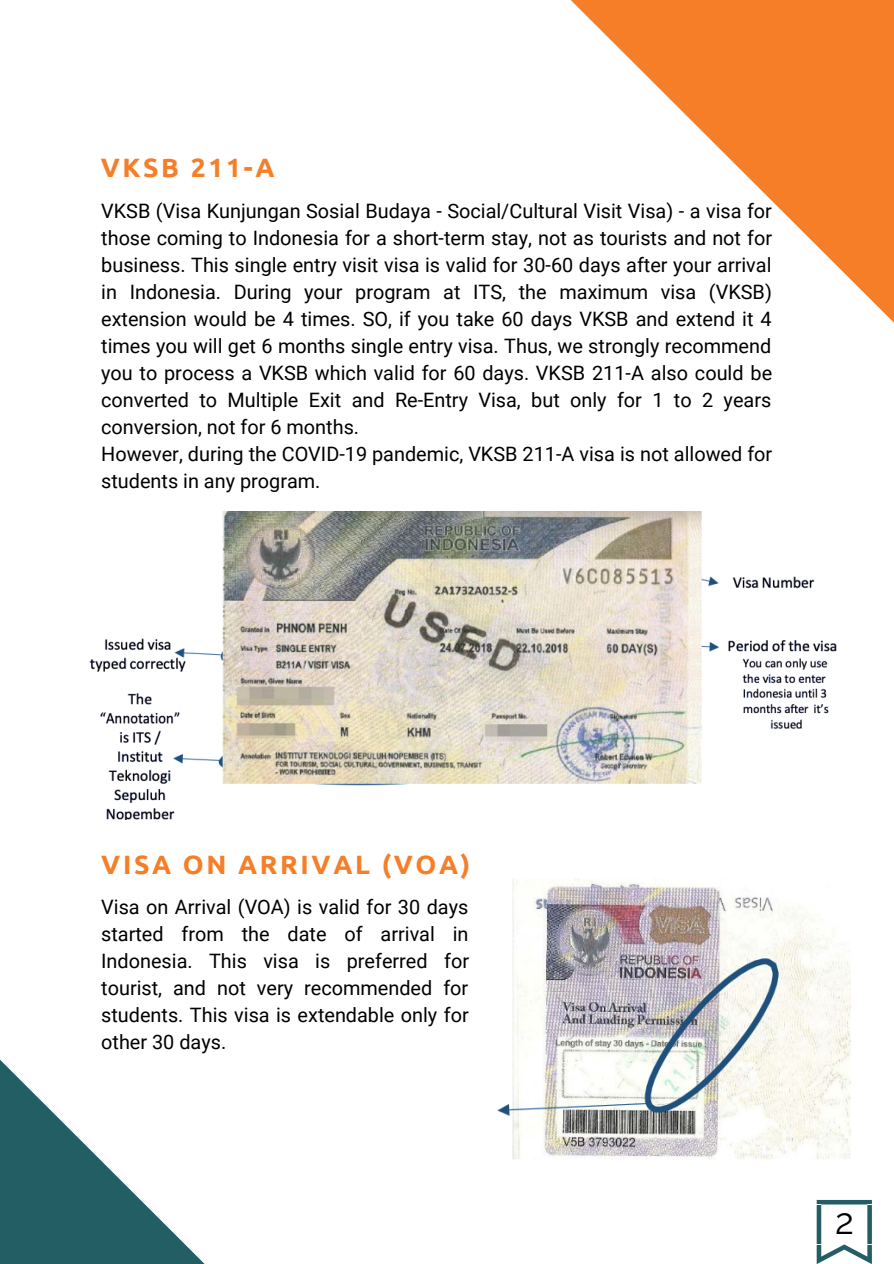
<style>
.page{position:relative;width:894px;height:1264px;background:#fff}
.page>*{position:absolute;margin:0;border:0;box-sizing:border-box;transform-origin:0 0}
.t1{font:36px "Raleway";color:#000}
.t2{font:700 26.55px "Ubuntu";letter-spacing:.1em;color:#f67e28}
.t3{font:19.8px/27px "Roboto";color:#000;text-align:justify}
</style>
<div class="page">
<svg style="left:570px;top:0;width:323px;height:322px"></svg>
<svg style="left:0;top:819px;width:204px;height:444px"></svg>
<img style="left:89px;top:511px;width:748px;height:308px">
<img style="left:497px;top:878px;width:353px;height:281px">
<svg style="left:816px;top:1199px;width:55px;height:64px"></svg>
<p class="t2" style="left:101px;top:152px;width:175px">VKSB 211-A</p>
<p class="t3" style="left:101px;top:198px;width:672px">VKSB (Visa Kunjungan Sosial Budaya - Social/Cultural Visit Visa) - a visa for those coming to Indonesia for a short-term stay, not as tourists and not for business. This single entry visit visa is valid for 30-60 days after your arrival in Indonesia. During your program at ITS, the maximum visa (VKSB) extension would be 4 times. SO, if you take 60 days VKSB and extend it 4 times you will get 6 months single entry visa. Thus, we strongly recommend you to process a VKSB which valid for 60 days. VKSB 211-A also could be converted to Multiple Exit and Re-Entry Visa, but only for 1 to 2 years conversion, not for 6 months.</p>
<p class="t3" style="left:101px;top:441px;width:672px">However, during the COVID-19 pandemic, VKSB 211-A visa is not allowed for students in any program.</p>
<p class="t2" style="left:101px;top:848px;width:370px">VISA ON ARRIVAL (VOA)</p>
<p class="t3" style="left:101px;top:893px;width:369px">Visa on Arrival (VOA) is valid for 30 days started from the date of arrival in Indonesia. This visa is preferred for tourist, and not very recommended for students. This visa is extendable only for other 30 days.</p>
<p class="t1" style="left:834px;top:1199px;width:20px">2</p>
</div>
